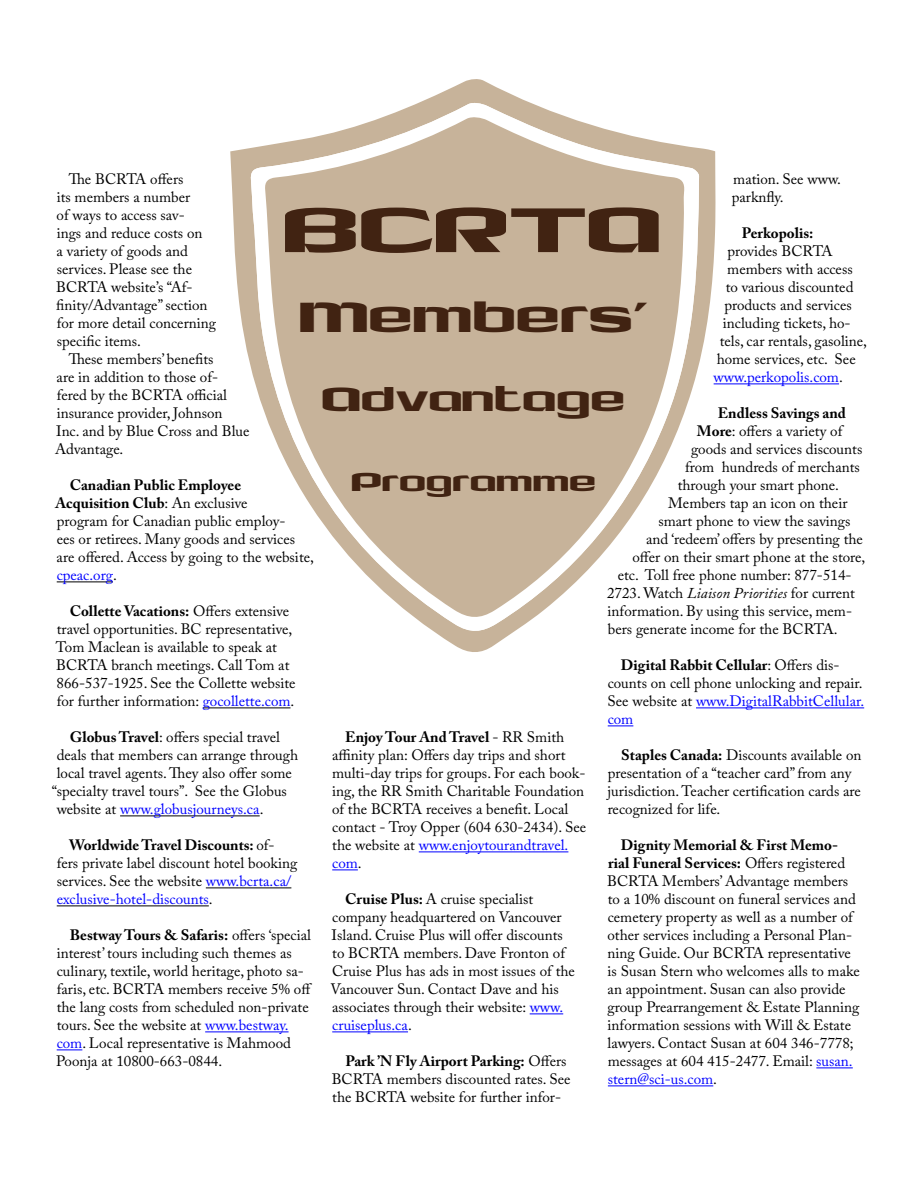
<style>
.page{position:relative;width:918px;height:1188px;background:#fff}
.page>*{position:absolute;margin:0;border:0;box-sizing:border-box;transform-origin:0 0}
.t1{font:72px "LHF Cool Blue";color:#412312}
.t2{font:48.3px "LHF Cool Blue";color:#412312}
.t3{font:37.95px "LHF Cool Blue";color:#412312}
.t4{font:29.4px "LHF Cool Blue";color:#412312}
.t5{font:15px/18px "Adobe Caslon Pro";color:#000}
.t6{font:15px "Adobe Caslon Pro";color:#00f}
.t7{font:700 15px "Adobe Caslon Pro";color:#000}
.s1{font-weight:700}
.s2{color:#00f}
.s3{color:#000}
.s4{font-style:italic}
</style>
<div class="page">
<hr style="left:57px;top:582px;width:56px;height:1px;background:#000">
<hr style="left:203px;top:708px;width:88px;height:1px;background:#000">
<hr style="left:120px;top:816px;width:140px;height:1px;background:#000">
<hr style="left:206px;top:888px;width:85px;height:1px;background:#000">
<hr style="left:57px;top:906px;width:152px;height:1px;background:#000">
<hr style="left:205px;top:1032px;width:84px;height:1px;background:#00f">
<svg style="left:57px;top:1050px;width:25px;height:1px"></svg>
<hr style="left:419px;top:852px;width:149px;height:1px;background:#00f">
<svg style="left:332px;top:870px;width:26px;height:1px"></svg>
<hr style="left:530px;top:1014px;width:33px;height:1px;background:#00f">
<hr style="left:332px;top:1032px;width:76px;height:1px;background:#00f">
<hr style="left:714px;top:384px;width:125px;height:1px;background:#00f">
<hr style="left:696px;top:708px;width:168px;height:1px;background:#00f">
<svg style="left:608px;top:726px;width:25px;height:1px"></svg>
<hr style="left:816px;top:1068px;width:37px;height:1px;background:#00f">
<hr style="left:608px;top:1086px;width:105px;height:1px;background:#00f">
<svg style="left:230px;top:79px;width:486px;height:573px"></svg>
<svg style="left:250px;top:102px;width:449px;height:532px"></svg>
<svg style="left:264px;top:116px;width:421px;height:503px;fill:#c7b39a"></svg>
<p class="t5" style="left:56px;top:170px;width:161px;text-indent:12px">The BCRTA offers<br>its members a number<br>of ways to access sav-<br>ings and reduce costs on<br>a variety of goods and services. Please see the<br>BCRTA website’s “Af&shy;finity/Advantage” section for more detail concerning specific items.</p>
<p class="t5" style="left:55px;top:350px;width:196px;text-indent:13px">These members’ benefits<br>are in addition to those of&shy;fered by the BCRTA official insurance provider, Johnson<br>Inc. and by Blue Cross and Blue<br>Advantage.</p>
<p class="t5" style="left:56px;top:476px;width:260px;text-indent:14px"><span class="s1">Canadian Public Employee<br>Acquisition Club</span>: An exclusive<br>program for Canadian public employ-<br>ees or retirees. Many goods and services are offered. Access by going to the website, <span class="s2">cpeac.org</span>.</p>
<p class="t5" style="left:56px;top:602px;width:241px;text-indent:14px"><span class="s1">Collette Vacations:</span> Offers extensive travel opportunities. BC representative, Tom Maclean is available to speak at BCRTA branch meetings. Call Tom at 866-537-1925. See the Collette website for further information: <span class="s2">gocollette.com</span>.</p>
<p class="t5" style="left:70px;top:728px;width:212px"><span class="s1">Globus Travel</span>: offers special travel</p>
<p class="t5" style="left:57px;top:746px;width:243px">deals that members can arrange through</p>
<p class="t5" style="left:57px;top:764px;width:237px">local travel agents. They also offer some</p>
<p class="t5" style="left:52px;top:782px;width:237px">“specialty travel tours”. See the Globus</p>
<p class="t6" style="left:57px;top:800px;width:208px"><span class="s3">website at</span> www.globusjourneys.ca<span class="s3">.</span></p>
<p class="t5" style="left:57px;top:836px;width:242px;text-indent:12px"><span class="s1">Worldwide Travel Discounts:</span> of&shy;fers private label discount hotel booking services. See the website <span class="s2">www.bcrta.ca/ exclusive-hotel-discounts</span>.</p>
<p class="t5" style="left:56px;top:926px;width:257px;text-indent:14px"><span class="s1">Bestway Tours &amp; Safaris:</span> offers ‘special interest’ tours including such themes as culinary, textile, world heritage, photo sa&shy;faris, etc. BCRTA members receive 5% off the lang costs from scheduled non-private tours. See the website at <span class="s2">www.bestway. com</span>. Local representative is Mahmood Poonja at 10800-663-0844.</p>
<p class="t5" style="left:732px;top:170px;width:111px">mation. See www. parknfly.</p>
<p class="t7" style="left:742px;top:224px;width:73px">Perkopolis:</p>
<p class="t5" style="left:727px;top:242px;width:107px">provides BCRTA</p>
<p class="t5" style="left:727px;top:260px;width:127px">members with access</p>
<p class="t5" style="left:726px;top:278px;width:129px">to various discounted</p>
<p class="t5" style="left:724px;top:296px;width:129px">products and services</p>
<p class="t5" style="left:723px;top:314px;width:130px">including tickets, ho-</p>
<p class="t5" style="left:720px;top:332px;width:149px">tels, car rentals, gasoline,</p>
<p class="t5" style="left:717px;top:350px;width:141px">home services, etc. See</p>
<p class="t6" style="left:714px;top:368px;width:131px">www.perkopolis.com<span class="s3">.</span></p>
<p class="t7" style="left:718px;top:404px;width:130px">Endless Savings and</p>
<p class="t5" style="left:697px;top:422px;width:147px"><span class="s1">More</span>: offers a variety of</p>
<p class="t5" style="left:691px;top:440px;width:173px">goods and services discounts</p>
<p class="t5" style="left:685px;top:458px;width:176px">from hundreds of merchants</p>
<p class="t5" style="left:678px;top:476px;width:163px">through your smart phone.</p>
<p class="t5" style="left:668px;top:494px;width:181px">Members tap an icon on their</p>
<p class="t5" style="left:658px;top:512px;width:194px">smart phone to view the savings</p>
<p class="t5" style="left:646px;top:530px;width:218px">and ‘redeem’ offers by presenting the</p>
<p class="t5" style="left:633px;top:548px;width:234px">offer on their smart phone at the store,</p>
<p class="t5" style="left:618px;top:566px;width:235px">etc. Toll free phone number: 877-514-</p>
<p class="t5" style="left:607px;top:584px;width:249px">2723. Watch <span class="s4">Liaison Priorities</span> for current</p>
<p class="t5" style="left:608px;top:602px;width:246px">information. By using this service, mem-</p>
<p class="t5" style="left:608px;top:620px;width:231px">bers generate income for the BCRTA.</p>
<p class="t5" style="left:607px;top:656px;width:258px;text-indent:14px"><span class="s1">Digital Rabbit Cellular</span>: Offers dis&shy;counts on cell phone unlocking and repair.<br>See website at <span class="s2">www.DigitalRabbitCellular. com</span></p>
<p class="t5" style="left:608px;top:746px;width:255px;text-indent:14px"><span class="s1">Staples Canada:</span> Discounts available on presentation of a “teacher card” from any jurisdiction. Teacher certification cards are recognized for life.</p>
<p class="t5" style="left:607px;top:836px;width:254px;text-indent:14px"><span class="s1">Dignity Memorial &amp; First Memo&shy;rial Funeral Services:</span> Offers registered BCRTA Members’ Advantage members to a 10% discount on funeral services and cemetery property as well as a number of other services including a Personal Plan&shy;ning Guide. Our BCRTA representative is Susan Stern who welcomes alls to make an appointment. Susan can also provide group Prearrangement &amp; Estate Planning information sessions with Will &amp; Estate lawyers. Contact Susan at 604 346-7778; messages at 604 415-2477. Email: <span class="s2">susan. stern@sci-us.com</span>.</p>
<h1 class="t1" style="left:285px;top:193px;width:381px">BCRTA</h1>
<h2 class="t2" style="left:300px;top:292px;width:350px">Members’</h2>
<h3 class="t3" style="left:323px;top:380px;width:305px">Advantage</h3>
<h3 class="t4" style="left:352px;top:467px;width:247px">Programme</h3>
<p class="t5" style="left:332px;top:728px;width:256px;text-indent:13px"><span class="s1">Enjoy Tour And Travel</span> - RR Smith affinity plan: Offers day trips and short multi-day trips for groups. For each book&shy;ing, the RR Smith Charitable Foundation of the BCRTA receives a benefit. Local contact - Troy Opper (604 630-2434). See the website at <span class="s2">www.enjoytourandtravel. com</span>.</p>
<p class="t5" style="left:331px;top:890px;width:246px;text-indent:15px"><span class="s1">Cruise Plus:</span> A cruise specialist company headquartered on Vancouver Island. Cruise Plus will offer discounts to BCRTA members. Dave Fronton of Cruise Plus has ads in most issues of the Vancouver Sun. Contact Dave and his associates through their website: <span class="s2">www. cruiseplus.ca</span>.</p>
<p class="t5" style="left:332px;top:1052px;width:241px;text-indent:14px"><span class="s1">Park ’N Fly Airport Parking:</span> Offers<br>BCRTA members discounted rates. See the BCRTA website for further infor-</p>
</div>
